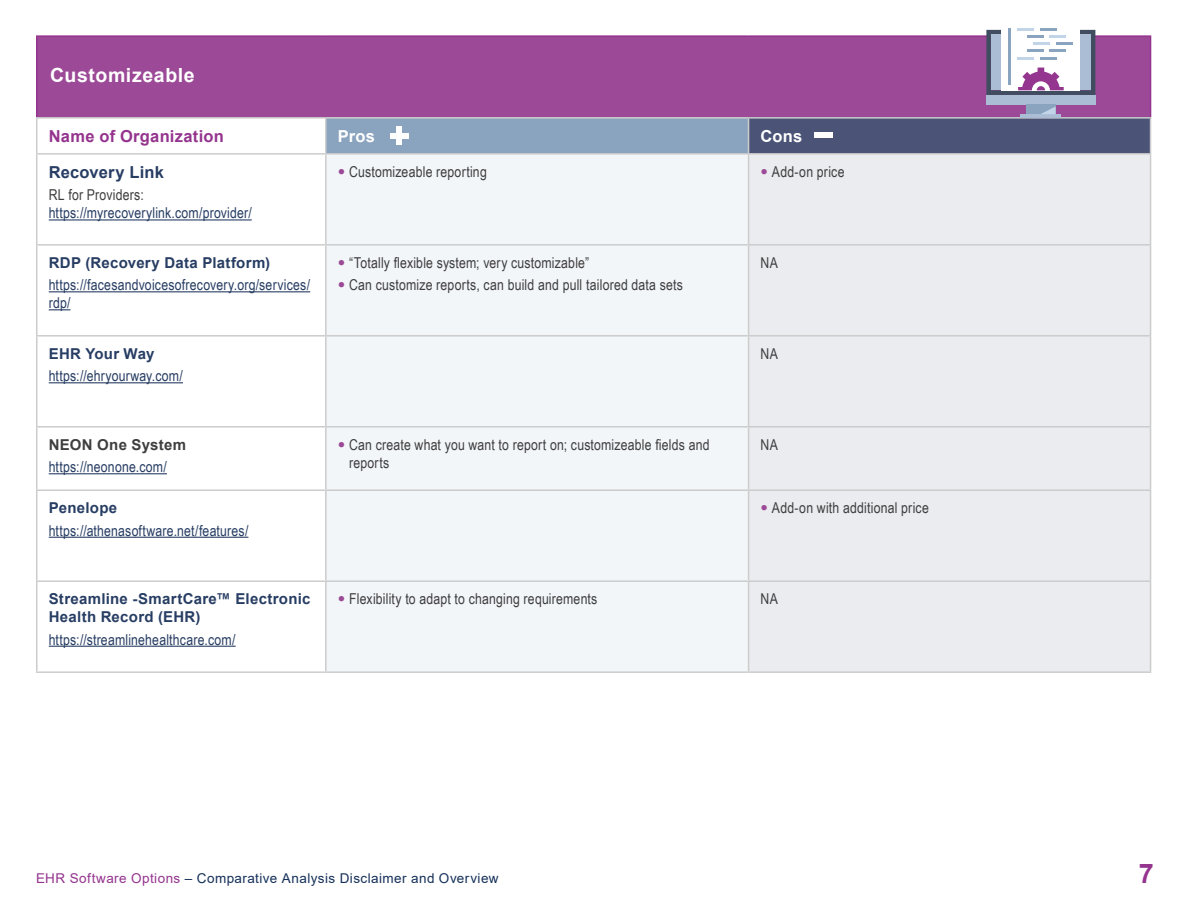
<style>
.page{position:relative;width:1188px;height:918px;background:#fff}
.page>*{position:absolute;margin:0;border:0;box-sizing:border-box;transform-origin:0 0}
.t1{font:700 27px "Arial";color:#94348e}
.t2{font:700 19.5px "Arial";letter-spacing:.03em;color:#fff}
.Body_Copy{font:700 16.5px "Arial";letter-spacing:.015em;color:#94348e}
.Body_Copy-2{font:700 16.5px "Arial";letter-spacing:.01em;color:#273d63}
.Body_Copy-3{font:700 16.5px "Arial";letter-spacing:.01em;color:#fff}
.Body_Copy-4{font:15px/18px "Arial Narrow";letter-spacing:.015em;color:#3e3e3f}
.Body_Copy-5{font:15px/18px "Arial Narrow";letter-spacing:.015em;color:#273d63}
.Body_Copy-6{font:700 15px/18px "Arial";letter-spacing:.02em;color:#273d63}
.Body_Copy-7{font:700 15px "Arial";letter-spacing:.02em;color:#3e3e3f}
.t3{font:13.5px "Arial";letter-spacing:.035em;color:#153059}
.s1{color:#3e3e3f}
.s2{font-family:"Helvetica Neue LT Com";font-weight:500;font-stretch:condensed;color:#9c4a97}
.s3{color:#94348e}
</style>
<div class="page">
<div style="left:37px;top:36px;width:1114px;height:82px;background:#9c4a97"></div>
<svg style="left:48px;top:219px;width:263px;height:92px"></svg>
<div style="left:326px;top:118px;width:423px;height:36px;background:#8aa3bf"></div>
<div style="left:749px;top:118px;width:402px;height:36px;background:#4b5477"></div>
<div style="left:327px;top:155px;width:421px;height:516px;background:#f3f6f9"></div>
<div style="left:749px;top:155px;width:401px;height:516px;background:#ebecf0"></div>
<hr style="left:36px;top:35px;width:290px;height:2px;background:#94348e">
<hr style="left:36px;top:37px;width:2px;height:80px;background:#94348e">
<hr style="left:326px;top:35px;width:423px;height:2px;background:#94348e">
<hr style="left:749px;top:35px;width:402px;height:2px;background:#94348e">
<hr style="left:1150px;top:37px;width:1px;height:80px;background:#94348e">
<hr style="left:36px;top:117px;width:290px;height:2px;background:#ccc">
<hr style="left:36px;top:119px;width:2px;height:34px;background:#ccc">
<hr style="left:326px;top:117px;width:423px;height:2px;background:#ccc">
<hr style="left:325px;top:119px;width:2px;height:34px;background:#ccc">
<hr style="left:749px;top:117px;width:402px;height:2px;background:#ccc">
<hr style="left:748px;top:119px;width:1px;height:34px;background:#ccc">
<hr style="left:1150px;top:119px;width:1px;height:34px;background:#ccc">
<hr style="left:36px;top:153px;width:290px;height:2px;background:#ccc">
<hr style="left:36px;top:155px;width:2px;height:89px;background:#ccc">
<hr style="left:326px;top:153px;width:423px;height:2px;background:#ccc">
<hr style="left:325px;top:155px;width:2px;height:89px;background:#ccc">
<hr style="left:749px;top:153px;width:402px;height:2px;background:#ccc">
<hr style="left:748px;top:155px;width:1px;height:89px;background:#ccc">
<hr style="left:1150px;top:155px;width:1px;height:89px;background:#ccc">
<hr style="left:36px;top:244px;width:290px;height:2px;background:#ccc">
<hr style="left:36px;top:246px;width:2px;height:89px;background:#ccc">
<hr style="left:326px;top:244px;width:423px;height:2px;background:#ccc">
<hr style="left:325px;top:246px;width:2px;height:89px;background:#ccc">
<hr style="left:749px;top:244px;width:402px;height:2px;background:#ccc">
<hr style="left:748px;top:246px;width:1px;height:89px;background:#ccc">
<hr style="left:1150px;top:246px;width:1px;height:89px;background:#ccc">
<hr style="left:36px;top:335px;width:290px;height:2px;background:#ccc">
<hr style="left:36px;top:337px;width:2px;height:89px;background:#ccc">
<hr style="left:326px;top:335px;width:423px;height:2px;background:#ccc">
<hr style="left:325px;top:337px;width:2px;height:89px;background:#ccc">
<hr style="left:749px;top:335px;width:402px;height:2px;background:#ccc">
<hr style="left:748px;top:337px;width:1px;height:89px;background:#ccc">
<hr style="left:1150px;top:337px;width:1px;height:89px;background:#ccc">
<hr style="left:36px;top:426px;width:290px;height:2px;background:#ccc">
<hr style="left:36px;top:428px;width:2px;height:61px;background:#ccc">
<hr style="left:326px;top:426px;width:423px;height:2px;background:#ccc">
<hr style="left:325px;top:428px;width:2px;height:61px;background:#ccc">
<hr style="left:749px;top:426px;width:402px;height:2px;background:#ccc">
<hr style="left:748px;top:428px;width:1px;height:61px;background:#ccc">
<hr style="left:1150px;top:428px;width:1px;height:61px;background:#ccc">
<hr style="left:36px;top:489px;width:290px;height:2px;background:#ccc">
<hr style="left:36px;top:491px;width:2px;height:89px;background:#ccc">
<hr style="left:326px;top:489px;width:423px;height:2px;background:#ccc">
<hr style="left:325px;top:491px;width:2px;height:89px;background:#ccc">
<hr style="left:749px;top:489px;width:402px;height:2px;background:#ccc">
<hr style="left:748px;top:491px;width:1px;height:89px;background:#ccc">
<hr style="left:1150px;top:491px;width:1px;height:89px;background:#ccc">
<hr style="left:36px;top:580px;width:290px;height:2px;background:#ccc">
<hr style="left:36px;top:582px;width:2px;height:89px;background:#ccc">
<hr style="left:326px;top:580px;width:423px;height:2px;background:#ccc">
<hr style="left:325px;top:582px;width:2px;height:89px;background:#ccc">
<hr style="left:749px;top:580px;width:402px;height:2px;background:#ccc">
<hr style="left:748px;top:582px;width:1px;height:89px;background:#ccc">
<hr style="left:1150px;top:582px;width:1px;height:89px;background:#ccc">
<hr style="left:36px;top:671px;width:290px;height:2px;background:#ccc">
<hr style="left:326px;top:671px;width:423px;height:2px;background:#ccc">
<hr style="left:749px;top:671px;width:402px;height:2px;background:#ccc">
<hr style="left:49px;top:219px;width:203px;height:2px;background:#273d63">
<hr style="left:49px;top:291px;width:261px;height:1px;background:#273d63">
<svg style="left:49px;top:309px;width:22px;height:1px"></svg>
<hr style="left:49px;top:382px;width:134px;height:1px;background:#273d63">
<hr style="left:49px;top:473px;width:118px;height:1px;background:#273d63">
<hr style="left:49px;top:537px;width:199px;height:1px;background:#273d63">
<hr style="left:49px;top:646px;width:187px;height:1px;background:#273d63">
<div style="left:397px;top:127px;width:5px;height:18px;background:#fff"></div>
<div style="left:390px;top:133px;width:18px;height:5px;background:#fff"></div>
<div style="left:814px;top:132px;width:18px;height:6px;background:#fff"></div>
<div style="left:986px;top:95px;width:109px;height:9px;background:#abbdd4"></div>
<hr style="left:1021px;top:114px;width:40px;height:4px;background:#abbdd4">
<div style="left:1026px;top:104px;width:30px;height:10px;background:#8aa3bf"></div>
<svg style="left:1041px;top:107px;width:15px;height:7px"></svg>
<svg style="left:986px;top:28px;width:109px;height:67px;background:#c3c2d3"></svg>
<h1 class="t2" style="left:50px;top:61px;width:146px">Customizeable</h1>
<p class="Body_Copy" style="left:49px;top:124px;width:177px">Name of Organization</p>
<p class="Body_Copy-3" style="left:338px;top:124px;width:39px">Pros</p>
<p class="Body_Copy-3" style="left:761px;top:124px;width:43px">Cons</p>
<p class="Body_Copy-2" style="left:49px;top:160px;width:117px">Recovery Link</p>
<p class="Body_Copy-5" style="left:49px;top:186px;width:205px"><span class="s1">RL for Providers: </span>https://myrecoverylink.com/provider/</p>
<p class="Body_Copy-4" style="left:338px;top:162px;width:151px"><span class="s2">•</span> Customizeable reporting</p>
<p class="Body_Copy-4" style="left:761px;top:162px;width:86px"><span class="s2">•</span> Add-on price</p>
<p class="Body_Copy-6" style="left:49px;top:254px;width:223px">RDP (Recovery Data Platform)</p>
<p class="Body_Copy-5" style="left:49px;top:275px;width:263px">https://facesandvoicesofrecovery.org/services/ rdp/</p>
<p class="Body_Copy-4" style="left:338px;top:253px;width:253px"><span class="s2">•</span> “Totally flexible system; very customizable”</p>
<p class="Body_Copy-4" style="left:338px;top:275px;width:347px"><span class="s2">•</span> Can customize reports, can build and pull tailored data sets</p>
<p class="Body_Copy-4" style="left:761px;top:253px;width:19px">NA</p>
<p class="Body_Copy-6" style="left:49px;top:345px;width:107px">EHR Your Way</p>
<p class="Body_Copy-5" style="left:49px;top:366px;width:136px">https://ehryourway.com/</p>
<p class="Body_Copy-4" style="left:761px;top:344px;width:19px">NA</p>
<p class="Body_Copy-7" style="left:49px;top:434px;width:139px">NEON One System</p>
<p class="Body_Copy-5" style="left:49px;top:457px;width:120px">https://neonone.com/</p>
<p class="Body_Copy-4" style="left:349px;top:435px;width:362px;text-indent:-11px"><span class="s2">•</span> Can create what you want to report on; customizeable fields and reports</p>
<p class="Body_Copy-4" style="left:761px;top:435px;width:19px">NA</p>
<p class="Body_Copy-6" style="left:49px;top:499px;width:70px">Penelope</p>
<p class="Body_Copy-5" style="left:49px;top:521px;width:201px">https://athenasoftware.net/features/</p>
<p class="Body_Copy-4" style="left:761px;top:498px;width:170px"><span class="s2">•</span> Add-on with additional price</p>
<p class="Body_Copy-6" style="left:49px;top:590px;width:263px">Streamline -SmartCare™ Electronic<br>Health Record (EHR)</p>
<p class="Body_Copy-5" style="left:49px;top:630px;width:188px">https://streamlinehealthcare.com/</p>
<p class="Body_Copy-4" style="left:338px;top:589px;width:261px"><span class="s2">•</span> Flexibility to adapt to changing requirements</p>
<p class="Body_Copy-4" style="left:761px;top:589px;width:19px">NA</p>
<p class="t3" style="left:36px;top:869px;width:464px"><span class="s3">EHR Software Options</span> – Comparative Analysis Disclaimer and Overview</p>
<h1 class="t1" style="left:1139px;top:855px;width:17px">7</h1>
</div>
